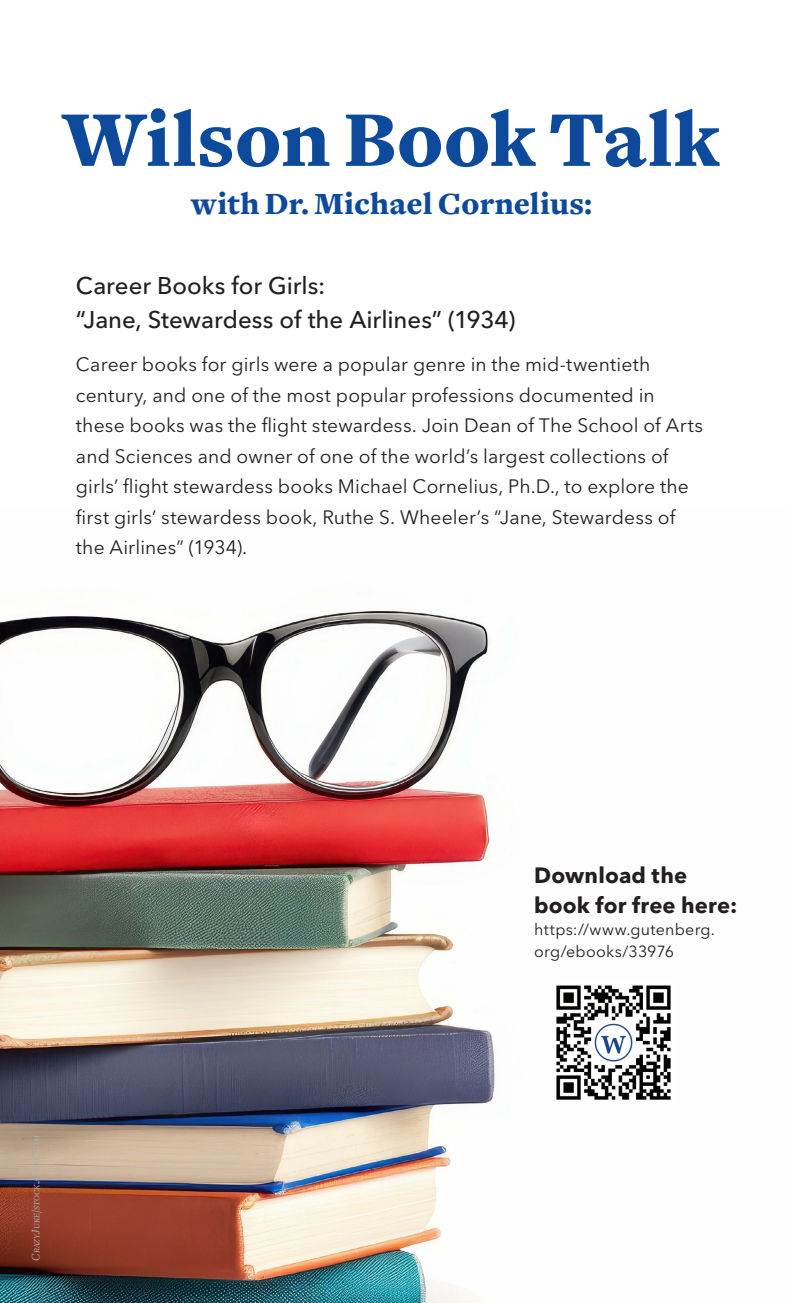
<style>
.page{position:relative;width:786px;height:1303px;background:#fff}
.page>*{position:absolute;margin:0;border:0;box-sizing:border-box;transform-origin:0 0}
.t1{font:900 82px "Freight Text";letter-spacing:-.005em;color:#0d4a9c}
.t2{font:900 32px "Freight Text";letter-spacing:.005em;color:#0d4a9c}
.t3{font:500 24px/34.6px "Avenir Next LT Pro";color:#231f20}
.t4{font:700 22px/30px "Avenir Next LT Pro";letter-spacing:.005em;color:#231f20}
.t5{font:19.2px/30.6px "Avenir Next LT Pro";letter-spacing:.005em;color:#231f20}
.t6{font:16px/22px "Avenir Next LT Pro";letter-spacing:.015em;color:#231f20}
.t7{font:italic 8.4px "Freight Text";color:#aeafb3}
.s1{font-size:12px}
</style>
<div class="page">
<img style="left:0;top:611px;width:495px;height:692px">
<img style="left:556px;top:985px;width:115px;height:115px">
<h1 class="t1" style="left:63px;top:109px;width:659px">Wilson Book Talk</h1>
<h2 class="t2" style="left:191px;top:191px;width:402px">with Dr. Michael Cornelius:</h2>
<p class="t3" style="left:76px;top:268px;width:441px">Career Books for Girls:<br>“Jane, Stewardess of the Airlines” (1934)</p>
<p class="t5" style="left:76px;top:349px;width:628px">Career books for girls were a popular genre in the mid-twentieth century, and one of the most popular professions documented in these books was the flight stewardess. Join Dean of The School of Arts and Sciences and owner of one of the world’s largest collections of girls’ flight stewardess books Michael Cornelius, Ph.D., to explore the first girls’ stewardess book, Ruthe S. Wheeler’s “Jane, Stewardess of the Airlines” (1934).</p>
<p class="t7" style="left:34px;top:1261px;width:127px;rotate:-90deg"><span class="s1">c</span>razy<span class="s1">J</span>uke<span class="s1">/</span>stock<span class="s1">.</span>adobe<span class="s1">.</span>com</p>
<p class="t4" style="left:534px;top:860px;width:204px">Download the book for free here:</p>
<p class="t6" style="left:534px;top:918px;width:182px">https://www.gutenberg. org/ebooks/33976</p>
</div>
